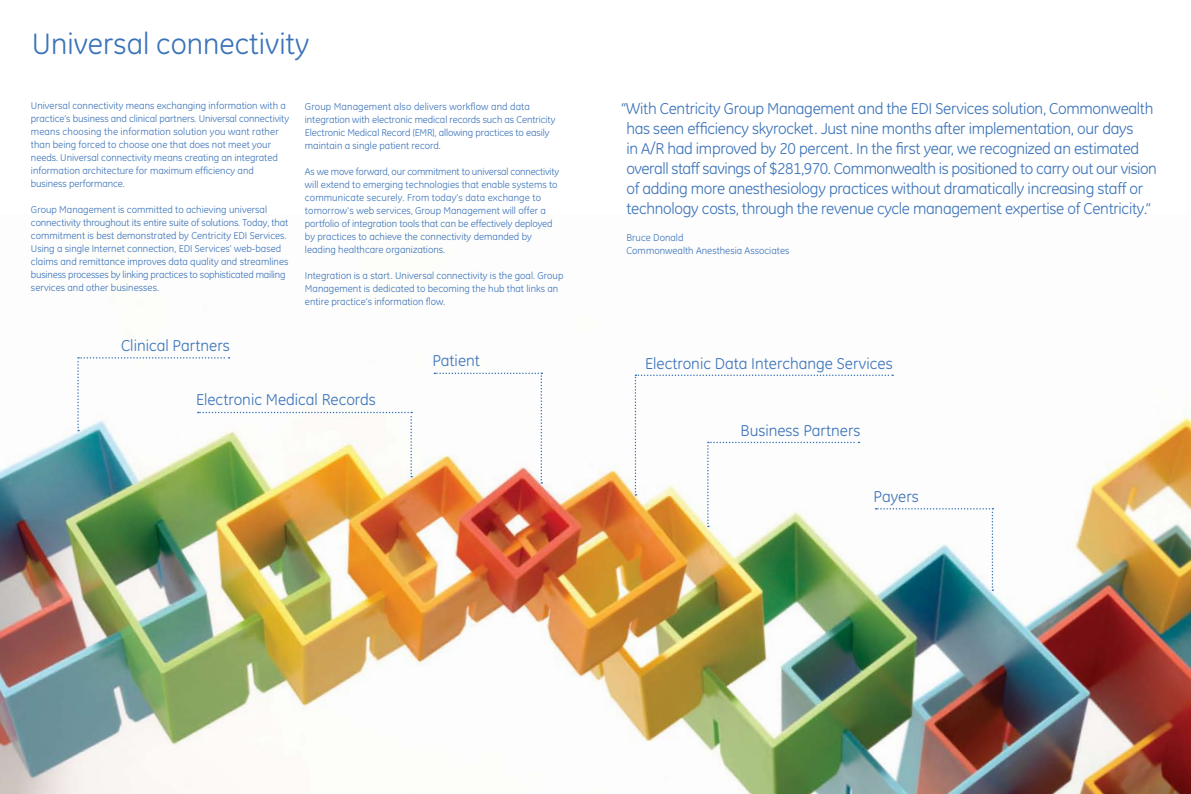
<style>
.page{position:relative;width:1191px;height:794px;background:#fff}
.page>*{position:absolute;margin:0;border:0;box-sizing:border-box;transform-origin:0 0}
.t1{font:30px "GE Inspira";color:#3b73b9}
.t2{font:16px/20px "GE Inspira";letter-spacing:-.02em;color:#3b73b9}
.t3{font:16px "GE Inspira";color:#3b73b9}
.t4{font:10px/13px "GE Inspira";color:#3b73b9}
</style>
<div class="page">
<img style="left:0;top:372px;width:1191px;height:422px">
<svg style="left:77px;top:357px;width:335px;height:120px"></svg>
<svg style="left:634px;top:374px;width:359px;height:217px"></svg>
<svg style="left:434px;top:372px;width:108px;height:111px"></svg>
<h1 class="t1" style="left:32px;top:26px;width:279px">Universal connectivity</h1>
<p class="t4" style="left:31px;top:99px;width:260px">Universal connectivity means exchanging information with a practice’s business and clinical partners. Universal connectivity means choosing the information solution you want rather than being forced to choose one that does not meet your needs. Universal connectivity means creating an integrated information architecture for maximum efficiency and business performance.</p>
<p class="t4" style="left:31px;top:203px;width:259px">Group Management is committed to achieving universal connectivity throughout its entire suite of solutions. Today, that commitment is best demonstrated by Centricity EDI Services.<br>Using a single Internet connection, EDI Services’ web-based claims and remittance improves data quality and streamlines business processes by linking practices to sophisticated mailing services and other businesses.</p>
<h2 class="t3" style="left:121px;top:337px;width:110px">Clinical Partners</h2>
<p class="t4" style="left:305px;top:100px;width:252px">Group Management also delivers workflow and data integration with electronic medical records such as Centricity Electronic Medical Record (EMR), allowing practices to easily maintain a single patient record.</p>
<p class="t4" style="left:305px;top:165px;width:256px">As we move forward, our commitment to universal connectivity will extend to emerging technologies that enable systems to communicate securely. From today’s data exchange to tomorrow’s web services, Group Management will offer a portfolio of integration tools that can be effectively deployed by practices to achieve the connectivity demanded by leading healthcare organizations.</p>
<p class="t4" style="left:305px;top:269px;width:260px">Integration is a start. Universal connectivity is the goal. Group<br>Management is dedicated to becoming the hub that links an entire practice’s information flow.</p>
<h2 class="t3" style="left:432px;top:352px;width:49px">Patient</h2>
<h2 class="t3" style="left:196px;top:390px;width:181px">Electronic Medical Records</h2>
<p class="t2" style="left:626px;top:99px;width:532px;text-indent:-5px">“With Centricity Group Management and the EDI Services solution, Commonwealth has seen efficiency skyrocket. Just nine months after implementation, our days<br>in A/R had improved by 20 percent. In the first year, we recognized an estimated overall staff savings of $281,970. Commonwealth is positioned to carry out our vision of adding more anesthesiology practices without dramatically increasing staff or technology costs, through the revenue cycle management expertise of Centricity.“</p>
<p class="t4" style="left:626px;top:231px;width:164px">Bruce Donald<br>Commonwealth Anesthesia Associates</p>
<h2 class="t3" style="left:645px;top:354px;width:249px">Electronic Data Interchange Services</h2>
<h2 class="t3" style="left:740px;top:422px;width:121px">Business Partners</h2>
<h2 class="t2" style="left:873px;top:486px;width:47px">Payers</h2>
</div>
